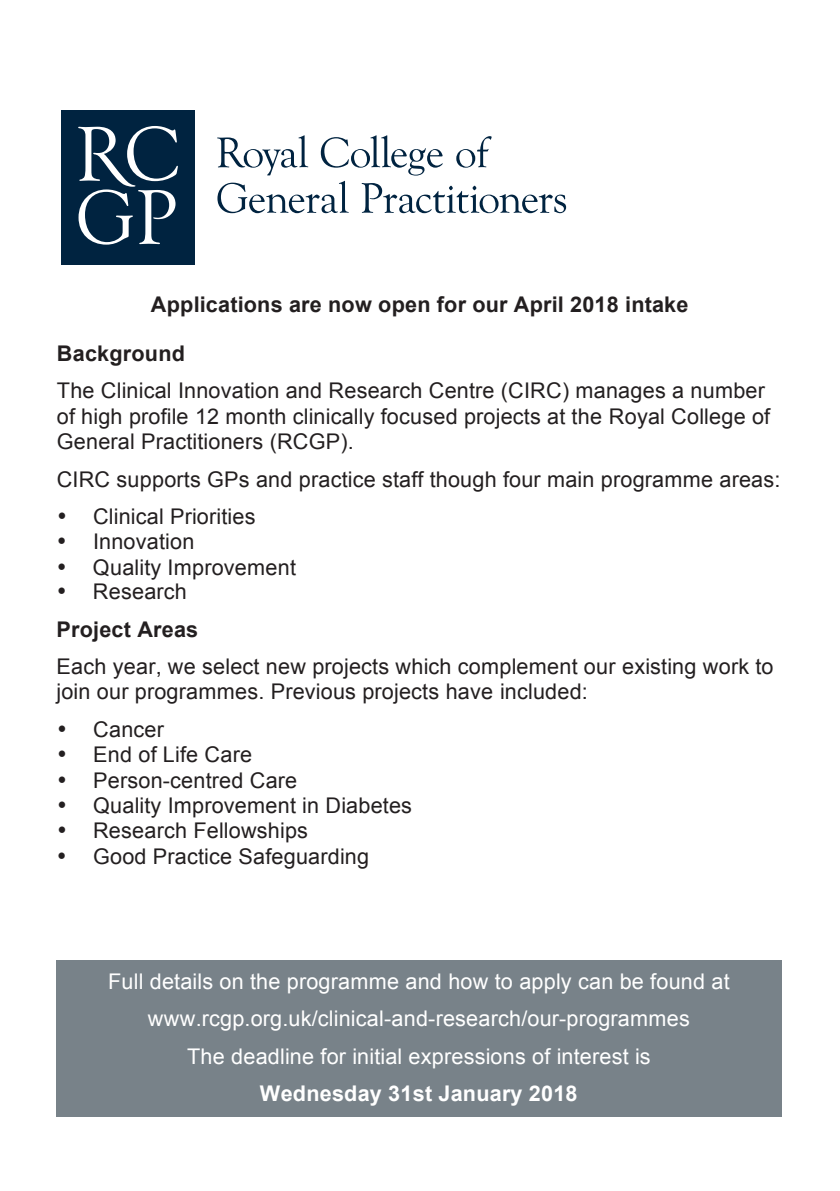
<style>
.page{position:relative;width:840px;height:1191px;background:#fff}
.page>*{position:absolute;margin:0;border:0;box-sizing:border-box;transform-origin:0 0}
.t1{font:21.6px/25.4px "Arial";letter-spacing:.01em;color:#231f20}
.t2{font:21.6px/37.2px "Arial";letter-spacing:.01em;color:#fff;text-align:center}
.t3{font:700 21.6px/37.4px "Arial";letter-spacing:.01em;color:#231f20}
.t4{font:700 21.6px "Arial";letter-spacing:.01em;color:#fff}
.s1{font-weight:400}
</style>
<div class="page">
<div style="left:56px;top:960px;width:725px;height:157px;background:#788289"></div>
<svg style="left:217px;top:135px;width:349px;height:78px"></svg>
<div style="left:61px;top:110px;width:134px;height:155px;background:#002340"></div>
<svg style="left:78px;top:126px;width:100px;height:119px"></svg>
<p class="t3" style="left:151px;top:286px;width:538px">Applications are now open for our April 2018 intake</p>
<p class="t3" style="left:57px;top:336px;width:130px">Background</p>
<p class="t1" style="left:57px;top:378px;width:714px">The Clinical Innovation and Research Centre (CIRC) manages a number of high profile 12 month clinically focused projects at the Royal College of<br>General Practitioners (RCGP).</p>
<p class="t1" style="left:57px;top:466px;width:724px">CIRC supports GPs and practice staff though four main programme areas:</p>
<p class="t1" style="left:57px;top:503px;width:200px">• Clinical Priorities</p>
<p class="t1" style="left:57px;top:529px;width:139px">• Innovation</p>
<p class="t1" style="left:57px;top:554px;width:240px">• Quality Improvement</p>
<p class="t3" style="left:57px;top:574px;width:143px">• <span class="s1">Research<br></span>Project Areas</p>
<p class="t1" style="left:56px;top:654px;width:718px">Each year, we select new projects which complement our existing work to join our programmes. Previous projects have included:</p>
<p class="t1" style="left:57px;top:716px;width:108px">• Cancer</p>
<p class="t1" style="left:57px;top:742px;width:196px">• End of Life Care</p>
<p class="t1" style="left:57px;top:767px;width:241px">• Person-centred Care</p>
<p class="t1" style="left:57px;top:792px;width:356px">• Quality Improvement in Diabetes</p>
<p class="t1" style="left:57px;top:818px;width:252px">• Research Fellowships</p>
<p class="t1" style="left:57px;top:843px;width:313px">• Good Practice Safeguarding</p>
<p class="t2" style="left:108px;top:963px;width:622px">Full details on the programme and how to apply can be found at www.rcgp.org.uk/clinical-and research/our-programmes<br>The deadline for initial expressions of interest is</p>
<p class="t4" style="left:260px;top:1079px;width:319px">Wednesday 31st January 2018</p>
<p class="t2" style="left:428px;top:1000px;width:9px">-</p>
</div>
